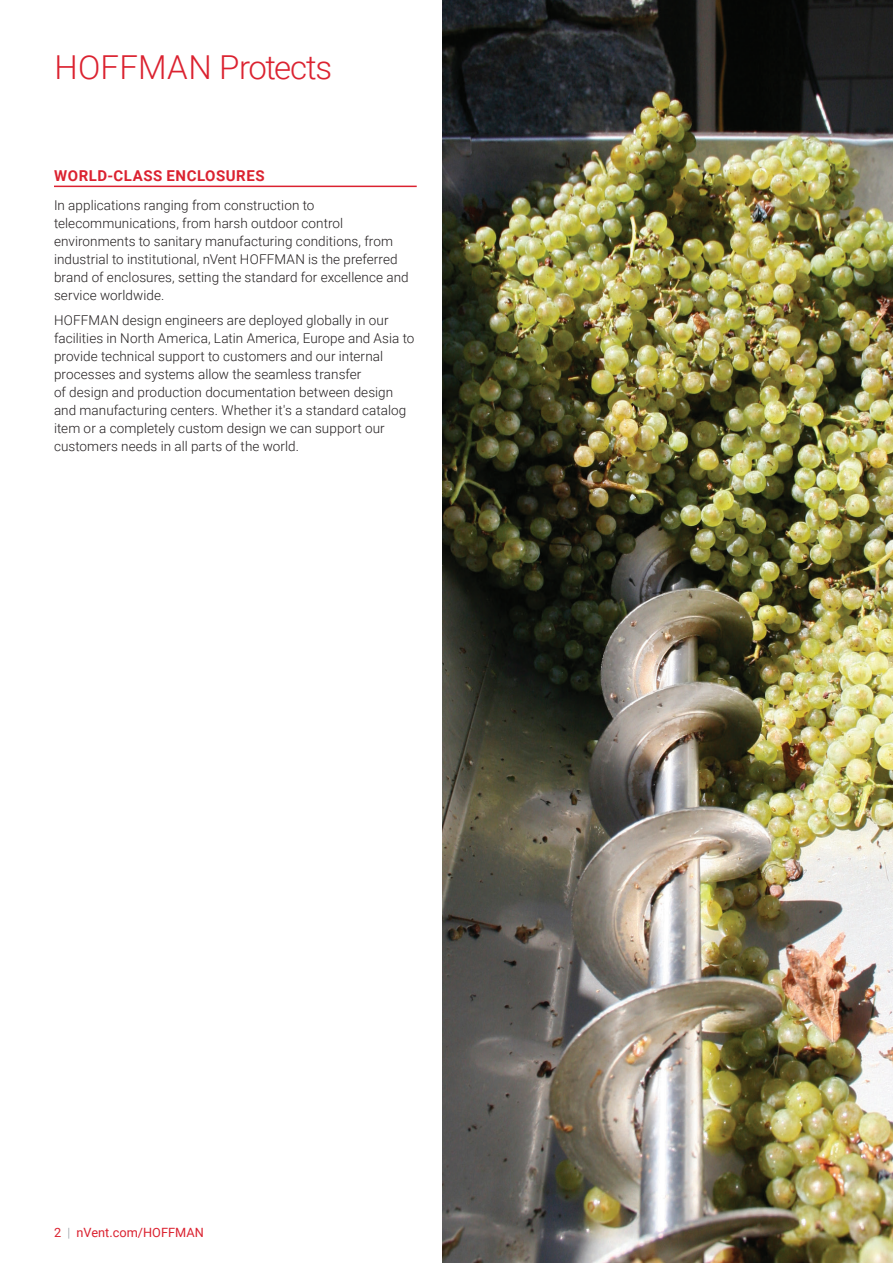
<style>
.page{position:relative;width:893px;height:1263px;background:#fff}
.page>*{position:absolute;margin:0;border:0;box-sizing:border-box;transform-origin:0 0}
.t1{font:300 33px "Roboto";letter-spacing:-.02em;color:#db2230}
.t2{font:700 15px "Roboto";letter-spacing:.035em;color:#db2230}
.t3{font:300 13.5px/18px "Roboto";letter-spacing:.005em;color:#231f20}
.t4{font:12.75px "Roboto";color:#db2230}
.s1{font-weight:300;color:#8f959e}
</style>
<div class="page">
<hr style="left:54px;top:186px;width:363px;height:1px;background:#db2230">
<img style="left:443px;top:0;width:450px;height:1263px">
<h1 class="t1" style="left:55px;top:44px;width:279px">HOFFMAN Protects</h1>
<p class="t2" style="left:54px;top:165px;width:212px">WORLD-CLASS ENCLOSURES</p>
<p class="t3" style="left:54px;top:196px;width:356px">In applications ranging from construction to telecommunications, from harsh outdoor control environments to sanitary manufacturing conditions, from industrial to institutional, nVent HOFFMAN is the preferred brand of enclosures, setting the standard for excellence and service worldwide.</p>
<p class="t3" style="left:54px;top:310px;width:362px">HOFFMAN design engineers are deployed globally in our facilities in North America, Latin America, Europe and Asia to provide technical support to customers and our internal processes and systems allow the seamless transfer<br>of design and production documentation between design and manufacturing centers. Whether it's a standard catalog item or a completely custom design we can support our customers needs in all parts of the world.</p>
<p class="t4" style="left:54px;top:1223px;width:151px">2 <span class="s1">|</span> nVent.com/HOFFMAN</p>
</div>
